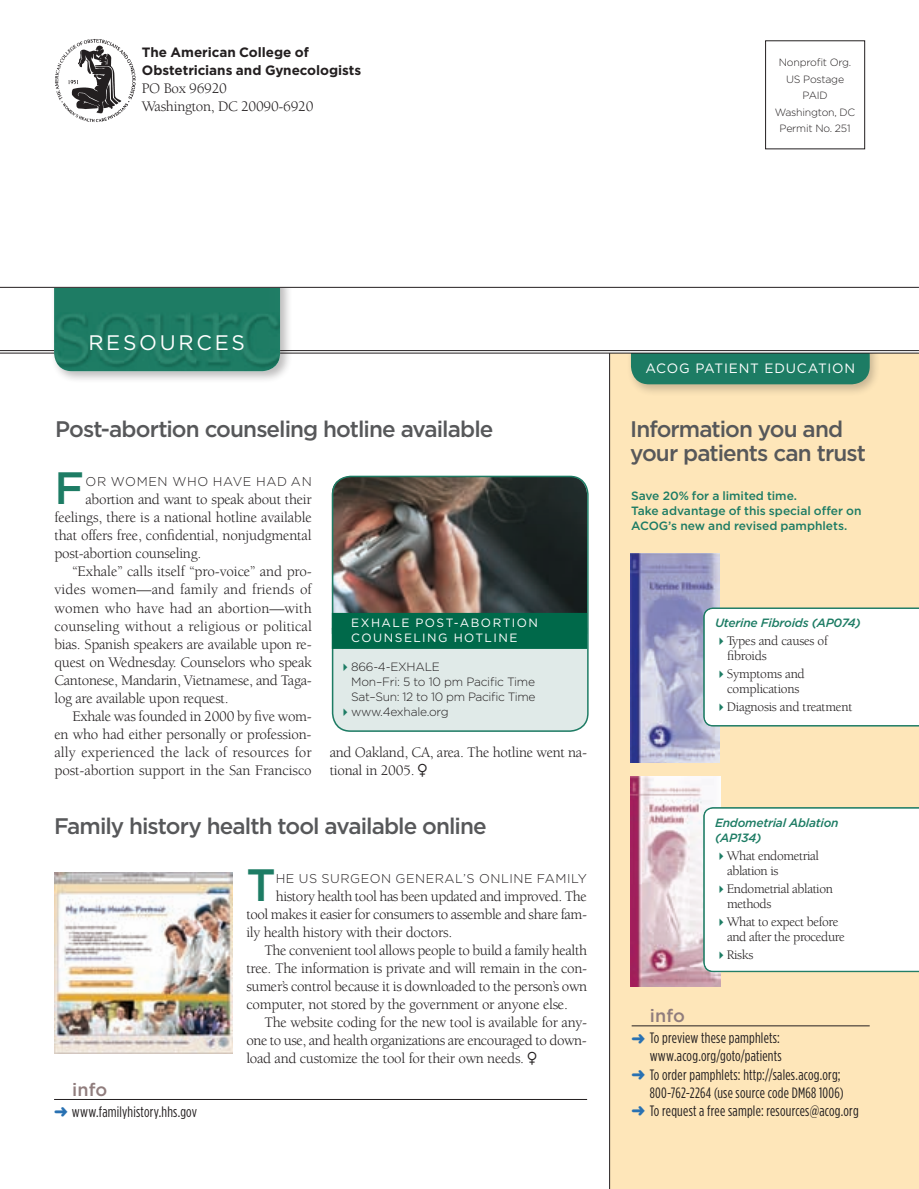
<style>
.page{position:relative;width:919px;height:1189px;background:#fff}
.page>*{position:absolute;margin:0;border:0;box-sizing:border-box;transform-origin:0 0}
.t1{font:500 45.3px "Gotham";color:#1d7c64}
.t2{font:500 22.5px/24px "Gotham";letter-spacing:-.045em;color:#57585a}
.t3{font:21px "Gotham";letter-spacing:.13em;color:#fff}
.t4{font:500 18px "Gotham";letter-spacing:.01em;color:#907d7d}
.t5{font:15px/18px "Berkeley";letter-spacing:-.02em;color:#231f20;text-align:justify}
.t6{font:15px "Gotham Condensed";letter-spacing:.015em;color:#231f20}
.t7{font:13.5px/15px "Berkeley";letter-spacing:-.03em;color:#231f20}
.t8{font:700 13.5px/18px "Gotham";letter-spacing:-.005em;color:#231f20}
.t9{font:13.5px "Gotham";letter-spacing:.06em;color:#fff}
.t10{font:300 12.75px "Gotham";letter-spacing:.04em;color:#231f20}
.t11{font:500 12px/15px "Gotham";letter-spacing:-.005em;color:#1d7c64}
.t12{font:300 12px/15px "Gotham";letter-spacing:-.02em;color:#231f20}
.t13{font:italic 500 12px/15px "Gotham";letter-spacing:-.02em;color:#1d7c64}
.t14{font:12px "Gotham";letter-spacing:.125em;color:#fff}
.t15{font:300 10.5px "Gotham";letter-spacing:-.02em;color:#231f20}
.s1{color:#1d7c64}
.s2{font-family:"Zeal"}
.s3{color:#2971b2}
</style>
<div class="page">
<hr style="left:54px;top:1098px;width:533px;height:1px;background:#231f20">
<div style="left:609px;top:353px;width:309px;height:835px;background:#fee6b9"></div>
<img style="left:55px;top:39px;width:81px;height:84px">
<hr style="left:631px;top:1025px;width:238px;height:1px;background:#231f20">
<div style="left:625px;top:329px;width:261px;height:74px;background:#231f20;opacity:.25"></div>
<div style="left:630px;top:333px;width:239px;height:51px;background:#1d7c64;border-radius:18px"></div>
<div style="left:572px;top:326px;width:346px;height:27px;background:#fff"></div>
<img style="left:630px;top:553px;width:89px;height:209px">
<hr style="left:0;top:350px;width:918px;height:1px;background:#231f20">
<hr style="left:0;top:353px;width:918px;height:1px;background:#231f20">
<img style="left:630px;top:776px;width:90px;height:209px">
<div style="left:703px;top:608px;width:215px;height:117px;background:#fff"></div>
<hr style="left:609px;top:353px;width:1px;height:835px;background:#231f20">
<div style="left:703px;top:807px;width:215px;height:164px;background:#fff"></div>
<div style="left:50px;top:263px;width:249px;height:127px;background:#231f20;opacity:.3"></div>
<img style="left:54px;top:288px;width:226px;height:83px">
<div style="left:48px;top:260px;width:247px;height:27px;background:#fff"></div>
<hr style="left:0;top:287px;width:918px;height:1px;background:#231f20">
<div style="left:332px;top:476px;width:255px;height:255px;background:#e0eae8;border-radius:18px"></div>
<img style="left:332px;top:476px;width:255px;height:136px">
<div style="left:332px;top:475px;width:256px;height:256px;border:2px solid #1d7c64;border-radius:18px"></div>
<div style="left:332px;top:612px;width:255px;height:21px;background:#00694a"></div>
<div style="left:332px;top:627px;width:255px;height:21px;background:#00694a"></div>
<img style="left:54px;top:872px;width:179px;height:180px">
<p class="t8" style="left:142px;top:42px;width:221px">The American College of<br>Obstetricians and Gynecologists</p>
<p class="t5" style="left:142px;top:79px;width:173px">PO Box 96920<br>Washington, DC 20090-6920</p>
<p class="t15" style="left:778px;top:57px;width:74px">Nonprofit Org.</p>
<p class="t15" style="left:785px;top:73px;width:60px">US Postage</p>
<p class="t15" style="left:802px;top:90px;width:7px">PAID</p>
<p class="t15" style="left:774px;top:106px;width:73px">Washington, DC</p>
<p class="t15" style="left:779px;top:123px;width:72px">Permit N o. 251</p>
<h3 class="t3" style="left:88px;top:331px;width:155px">RESOURCES</h3>
<h2 class="t2" style="left:55px;top:416px;width:439px">Post-abortion counseling hotline available</h2>
<h1 class="t1" style="left:54px;top:462px;width:25px">F</h1>
<p class="t10" style="left:85px;top:475px;width:228px">or women who have had an</p>
<p class="t5" style="left:54px;top:491px;width:259px;text-indent:31px">abortion and want to speak about their feelings, there is a national hotline available that offers free, confidential, nonjudgmental post-abortion counseling.</p>
<p class="t5" style="left:54px;top:563px;width:259px;text-indent:18px">“Exhale” calls itself “pro-voice” and pro&shy;vides women—and family and friends of women who have had an abortion—with counseling without a religious or political bias. Spanish speakers are available upon re&shy;quest on Wednesday. Counselors who speak Cantonese, Mandarin, Vietnamese, and Taga&shy;log are available upon request.</p>
<p class="t5" style="left:54px;top:707px;width:259px;text-indent:18px">Exhale was founded in 2000 by five wom&shy;en who had either personally or profession&shy;ally experienced the lack of resources for post-abortion support in the San Francisco</p>
<p class="t14" style="left:351px;top:616px;width:10px">EXH</p>
<p class="t14" style="left:381px;top:616px;width:54px">ALE POST</p>
<p class="t14" style="left:453px;top:616px;width:28px">-ABORTION</p>
<p class="t14" style="left:351px;top:631px;width:71px">COUNSELIN</p>
<p class="t14" style="left:438px;top:631px;width:26px">G HOTLIN</p>
<p class="t14" style="left:509px;top:631px;width:10px">E</p>
<p class="t12" style="left:351px;top:659px;width:186px;text-indent:-12px"><span class="s1">✔</span>866-4-EXHALE<br>Mon–Fri: 5 to 10 pm Pacific Time<br>Sat–Sun: 12 to 10 pm Pacific Time</p>
<p class="t12" style="left:339px;top:704px;width:111px"><span class="s1">✔</span>www.4exhale.org</p>
<p class="t5" style="left:329px;top:743px;width:259px">and Oakland, CA, area. The hotline went na&shy;tional in 2005. <span class="s2">™</span></p>
<h2 class="t2" style="left:54px;top:812px;width:434px">Family history health tool available online</h2>
<p class="t4" style="left:72px;top:1078px;width:37px">info</p>
<p class="t6" style="left:54px;top:1103px;width:144px"><span class="s3">➜</span> www.familyhistory.hhs.gov</p>
<h1 class="t1" style="left:246px;top:858px;width:27px">T</h1>
<p class="t10" style="left:275px;top:871px;width:312px">he US surgeon general’s online family</p>
<p class="t5" style="left:246px;top:887px;width:342px;text-indent:29px">history health tool has been updated and improved. The tool makes it easier for consumers to assemble and share fam&shy;ily health history with their doctors.</p>
<p class="t5" style="left:246px;top:941px;width:342px;text-indent:18px">The convenient tool allows people to build a family health tree. The information is private and will remain in the con&shy;sumer’s control because it is downloaded to the person’s own computer, not stored by the government or anyone else.</p>
<p class="t5" style="left:246px;top:1013px;width:342px;text-indent:18px">The website coding for the new tool is available for any&shy;one to use, and health organizations are encouraged to down&shy;load and customize the tool for their own needs. <span class="s2">™</span></p>
<p class="t9" style="left:645px;top:361px;width:183px">ACOG PATI ENT ED UCATION</p>
<h2 class="t2" style="left:630px;top:416px;width:237px">Information you and your patients can trust</h2>
<p class="t11" style="left:630px;top:488px;width:232px">Save 20% for a limited time.<br>Take advantage of this special offer on<br>ACO</p>
<p class="t11" style="left:658px;top:518px;width:190px">G’s new and revised pamphlets.</p>
<p class="t13" style="left:714px;top:615px;width:147px">Uterine Fibroids (AP074)</p>
<p class="t7" style="left:726px;top:633px;width:102px;text-indent:-12px"><span class="s1">✔</span>Types and causes of fibroids</p>
<p class="t7" style="left:714px;top:666px;width:91px;text-align:center"><span class="s1">✔</span>Symptoms and complications</p>
<p class="t7" style="left:714px;top:699px;width:139px"><span class="s1">✔</span>Diagnosis and treatment</p>
<p class="t13" style="left:714px;top:815px;width:125px">Endometrial Ablation (AP134)</p>
<p class="t7" style="left:726px;top:848px;width:93px;text-indent:-12px"><span class="s1">✔</span>What endometrial ablation is</p>
<p class="t7" style="left:726px;top:881px;width:107px;text-indent:-12px"><span class="s1">✔</span>Endometrial ablation methods</p>
<p class="t7" style="left:726px;top:914px;width:119px;text-indent:-12px"><span class="s1">✔</span>What to expect before and after the procedure</p>
<p class="t7" style="left:714px;top:947px;width:40px"><span class="s1">✔</span>Risks</p>
<p class="t4" style="left:649px;top:1004px;width:37px">info</p>
<p class="t6" style="left:631px;top:1029px;width:150px"><span class="s3">➜</span> To preview these pamphlets:</p>
<p class="t6" style="left:649px;top:1047px;width:133px">www.acog.org/goto/patients</p>
<p class="t6" style="left:631px;top:1066px;width:210px"><span class="s3">➜</span> To order pamphlets: http://sales.acog.org;</p>
<p class="t6" style="left:649px;top:1084px;width:195px">800-762-2264 (use source code DM68 1006)</p>
<p class="t6" style="left:631px;top:1102px;width:228px"><span class="s3">➜</span> To request a free sample: resources@acog.org</p>
</div>
